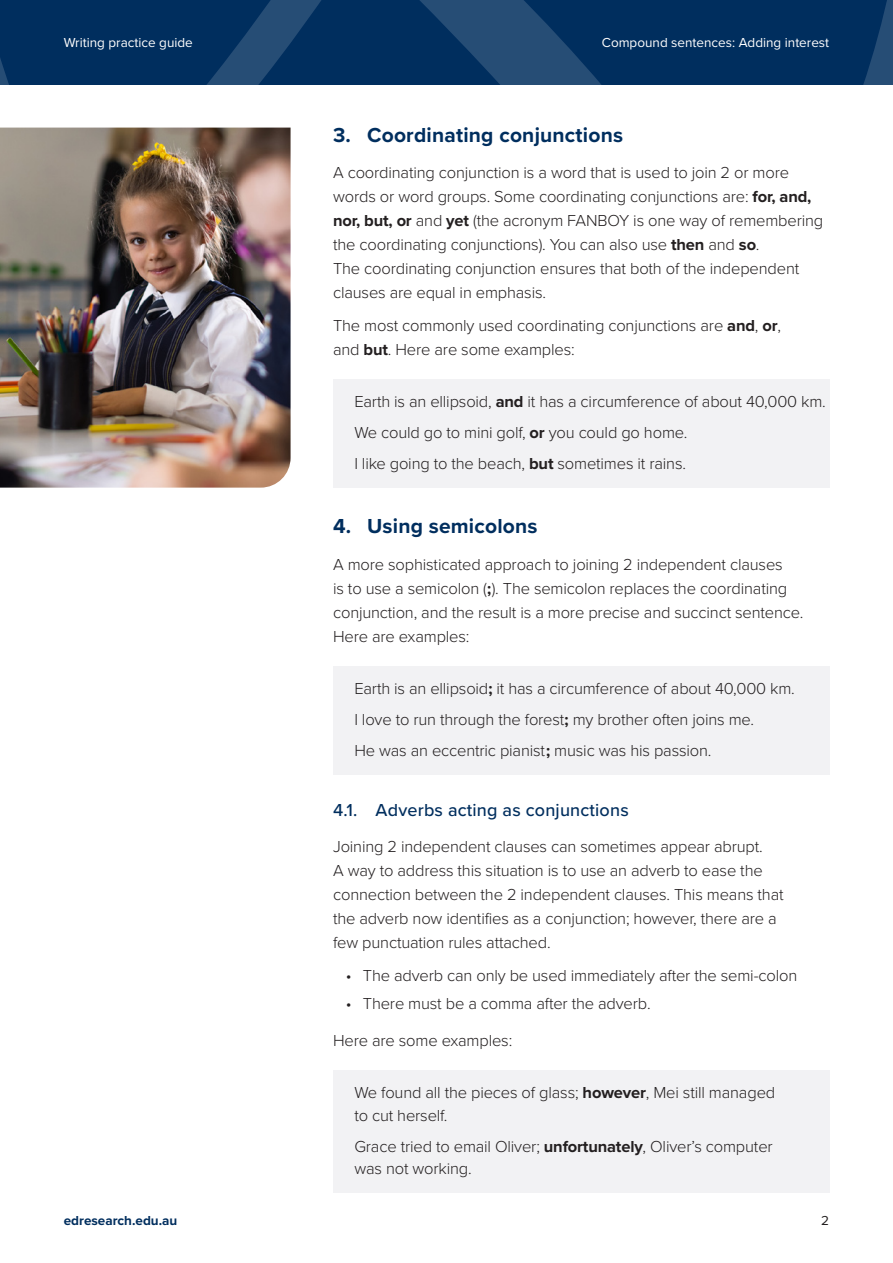
<style>
.page{position:relative;width:893px;height:1263px;background:#fff}
.page>*{position:absolute;margin:0;border:0;box-sizing:border-box;transform-origin:0 0}
.H1_-_List{font:700 21px "Proxima Nova";letter-spacing:.01em;color:#002e5e}
.H2_-_List{font:500 18px "Proxima Nova";letter-spacing:.01em;color:#002e5e}
.Normal_Example{font:300 16.5px/24px "Proxima Nova";letter-spacing:-.01em;color:#231f20}
.Bullets_L1{font:300 16.5px "Proxima Nova";letter-spacing:-.01em;color:#231f20}
.t1{font:13.5px "Proxima Nova";color:#fff}
.t2{font:700 13.5px "Proxima Nova";color:#002e5e}
.t3{font:13.5px "Proxima Nova";color:#231f20}
.s1{font-weight:700}
</style>
<div class="page">
<svg style="left:0;top:0;width:893px;height:85px;background:#073462"></svg>
<div style="left:333px;top:379px;width:496px;height:46px;background:#f2f2f4"></div>
<div style="left:333px;top:410px;width:496px;height:46px;background:#f2f2f4"></div>
<div style="left:333px;top:441px;width:496px;height:46px;background:#f2f2f4"></div>
<div style="left:333px;top:666px;width:496px;height:46px;background:#f2f2f4"></div>
<div style="left:333px;top:697px;width:496px;height:46px;background:#f2f2f4"></div>
<div style="left:333px;top:728px;width:496px;height:46px;background:#f2f2f4"></div>
<div style="left:333px;top:1070px;width:496px;height:69px;background:#f2f2f4"></div>
<div style="left:333px;top:1124px;width:496px;height:68px;background:#f2f2f4"></div>
<img style="left:0;top:128px;width:291px;height:360px">
<p class="t1" style="left:64px;top:32px;width:131px">Writing practice guide</p>
<p class="t1" style="left:602px;top:32px;width:229px">Compound sentences: Adding interest</p>
<h3 class="H1_-_List" style="left:333px;top:119px;width:292px">3. Coordinating conjunctions</h3>
<p class="Normal_Example" style="left:333px;top:160px;width:492px">A coordinating conjunction is a word that is used to join 2 or more words or word groups. Some coordinating conjunctions are: <span class="s1">for, and, nor, but, or</span> and <span class="s1">yet</span> (the acronym FANBOY is one way of remembering the coordinating conjunctions). You can also use <span class="s1">then</span> and <span class="s1">so</span>.<br>The coordinating conjunction ensures that both of the independent clauses are equal in emphasis.</p>
<p class="Normal_Example" style="left:333px;top:312px;width:450px">The most commonly used coordinating conjunctions are <span class="s1">and</span>, <span class="s1">or</span>, and <span class="s1">but</span>. Here are some examples:</p>
<p class="Normal_Example" style="left:354px;top:389px;width:473px">Earth is an ellipsoid, <span class="s1">and</span> it has a circumference of about 40,000 km.</p>
<p class="Normal_Example" style="left:354px;top:420px;width:335px">We could go to mini golf, <span class="s1">or</span> you could go home.</p>
<p class="Normal_Example" style="left:354px;top:451px;width:333px">I like going to the beach, <span class="s1">but</span> sometimes it rains.</p>
<h3 class="H1_-_List" style="left:333px;top:510px;width:206px">4. Using semicolons</h3>
<p class="Normal_Example" style="left:333px;top:551px;width:472px">A more sophisticated approach to joining 2 independent clauses<br>is to use a semicolon (<span class="s1">;</span>). The semicolon replaces the coordinating conjunction, and the result is a more precise and succinct sentence.<br>Here are examples:</p>
<p class="Normal_Example" style="left:354px;top:675px;width:442px">Earth is an ellipsoid<span class="s1">;</span> it has a circumference of about 40,000 km.</p>
<p class="Normal_Example" style="left:354px;top:706px;width:401px">I love to run through the forest<span class="s1">;</span> my brother often joins me.</p>
<p class="Normal_Example" style="left:354px;top:737px;width:359px">He was an eccentric pianist<span class="s1">;</span> music was his passion.</p>
<h4 class="H2_-_List" style="left:333px;top:796px;width:297px">4.1. Adverbs acting as conjunctions</h4>
<p class="Normal_Example" style="left:333px;top:834px;width:452px">Joining 2 independent clauses can sometimes appear abrupt.<br>A way to address this situation is to use an adverb to ease the connection between the 2 independent clauses. This means that the adverb now identifies as a conjunction; however, there are a few punctuation rules attached.</p>
<p class="Bullets_L1" style="left:346px;top:963px;width:453px">• The adverb can only be used immediately after the semi-colon</p>
<p class="Bullets_L1" style="left:346px;top:991px;width:306px">• There must be a comma after the adverb.</p>
<p class="Normal_Example" style="left:333px;top:1027px;width:181px">Here are some examples:</p>
<p class="Normal_Example" style="left:354px;top:1080px;width:422px;line-height:22.5px">We found all the pieces of glass; <span class="s1">however</span>, Mei still managed to cut herself.</p>
<p class="Normal_Example" style="left:354px;top:1134px;width:420px;line-height:22.5px">Grace tried to email Oliver; <span class="s1">unfortunately</span>, Oliver’s computer was not working.</p>
<p class="t2" style="left:64px;top:1210px;width:115px">edresearch.edu.au</p>
<p class="t3" style="left:821px;top:1210px;width:9px">2</p>
</div>
